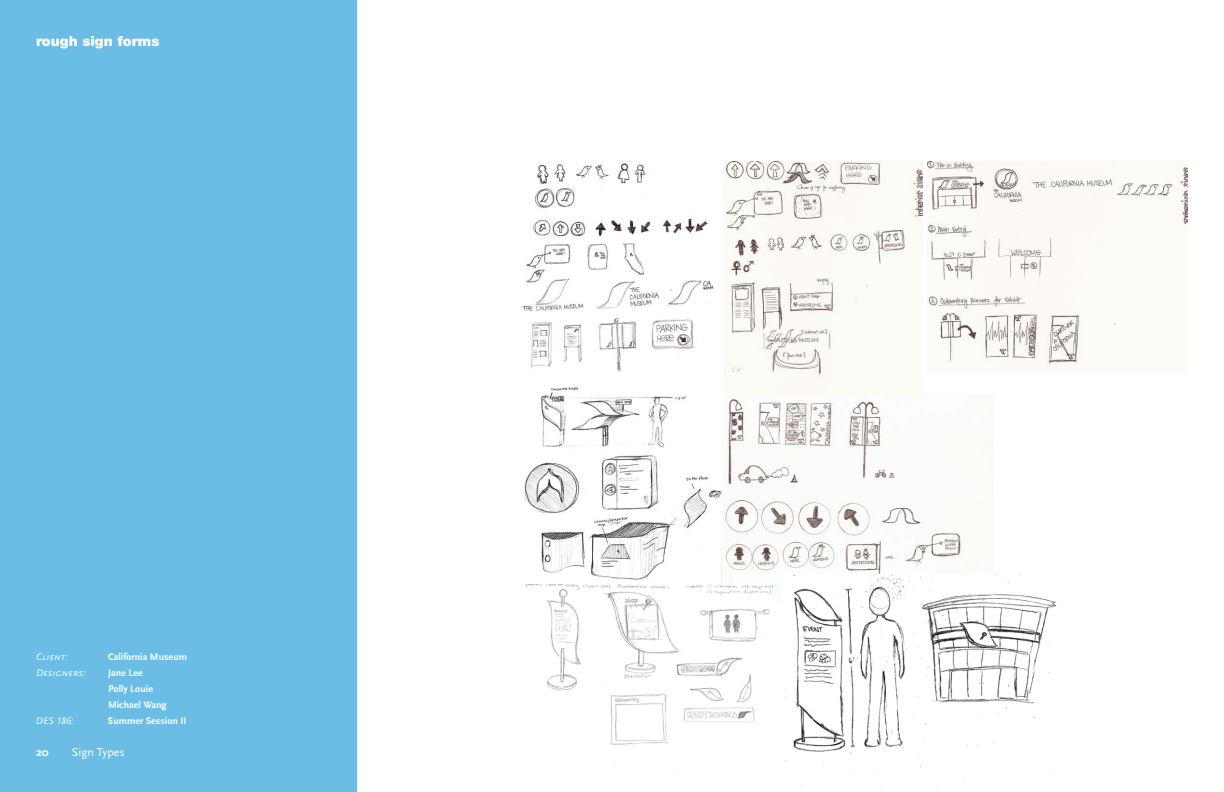
<style>
.page{position:relative;width:1224px;height:792px;background:#fff}
.page>*{position:absolute;margin:0;border:0;box-sizing:border-box;transform-origin:0 0}
.Problem_Statement{font:900 14px "Helvetica Neue LT Std";color:#fff}
.t1{font:12px "Scala Sans";color:#fff}
.t2{font:700 12px "Scala Sans";color:#fff}
.t3{font:700 10px/16px "Scala Sans";color:#fff}
.t4{font:italic 10px "Scala Sans Caps";color:#fff}
</style>
<div class="page">
<div style="left:0;top:0;width:357px;height:792px;background:#6bbde5"></div>
<img style="left:523px;top:163px;width:191px;height:209px">
<img style="left:723px;top:161px;width:199px;height:217px">
<img style="left:928px;top:161px;width:260px;height:205px">
<img style="left:524px;top:386px;width:197px;height:199px">
<img style="left:724px;top:399px;width:269px;height:189px">
<img style="left:525px;top:585px;width:247px;height:184px">
<img style="left:783px;top:574px;width:274px;height:215px">
<p class="Problem_Statement" style="left:36px;top:33px;width:125px">rough sign forms</p>
<p class="t4" style="left:36px;top:651px;width:33px">Client:</p>
<p class="t3" style="left:108px;top:649px;width:81px">California Museum</p>
<p class="t4" style="left:36px;top:667px;width:51px">Designers:</p>
<p class="t3" style="left:108px;top:665px;width:60px">Jane Lee<br>Polly Louie<br>Michael Wang</p>
<p class="t4" style="left:36px;top:715px;width:39px">DES 186:</p>
<p class="t3" style="left:108px;top:713px;width:80px">Summer Session II</p>
<p class="t2" style="left:36px;top:746px;width:14px">20</p>
<p class="t1" style="left:72px;top:746px;width:54px">Sign Types</p>
</div>
